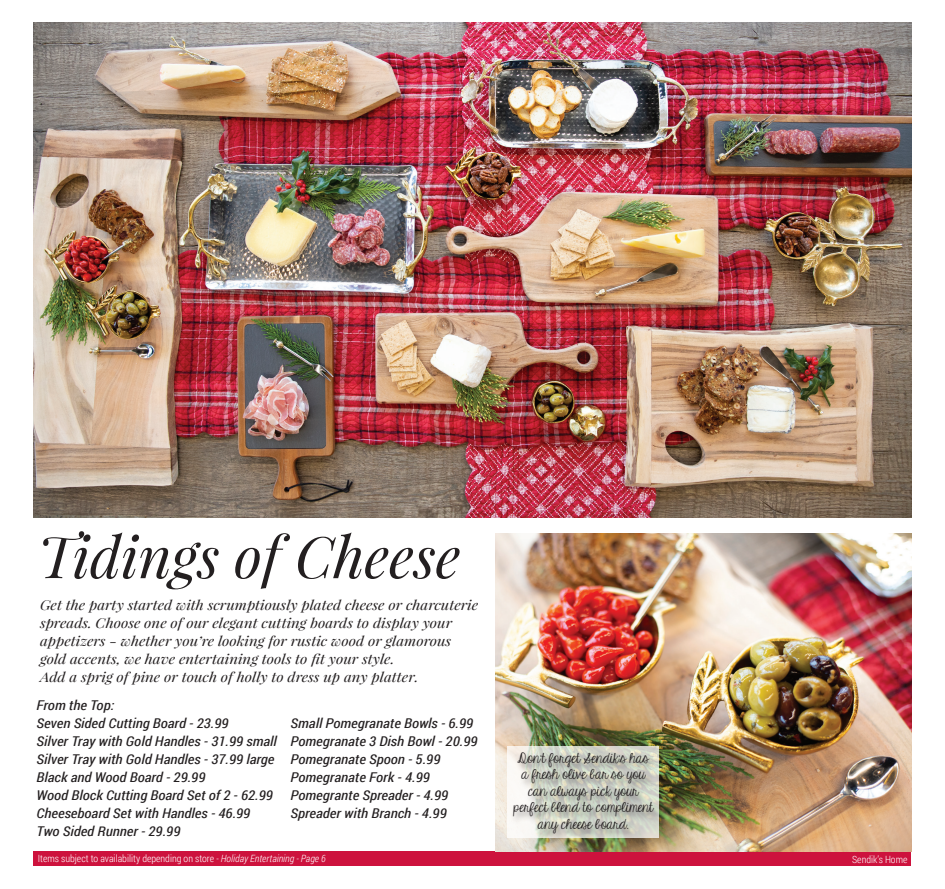
<style>
.page{position:relative;width:945px;height:889px;background:#fff}
.page>*{position:absolute;margin:0;border:0;box-sizing:border-box;transform-origin:0 0}
.t1{font:italic 57.5px "Playfair Display";color:#231f20}
.t2{font:14.38px/16.5px "KG Eyes Wide Open";color:#231f20;text-align:center;scale:1.11 1}
.t3{font:italic 13.5px/18px "Roboto Condensed";color:#231f20;scale:1.11 1}
.t4{font:italic 13.5px/18px "Playfair Display";color:#231f20;scale:1.11 1}
.t5{font:300 10px "Roboto Condensed";color:#fff}
.s1{font-style:italic}
</style>
<div class="page">
<div style="left:34px;top:851px;width:877px;height:15px;background:#cd123d"></div>
<img style="left:34px;top:22px;width:877px;height:495px">
<img style="left:496px;top:534px;width:415px;height:317px">
<svg style="left:507px;top:746px;width:152px;height:92px"></svg>
<div style="left:511px;top:750px;width:152px;height:94px;background:#231f20;opacity:.51"></div>
<h1 class="t1" style="left:38px;top:518px;width:424px">Tidings of Cheese</h1>
<p class="t4" style="left:40px;top:596px;width:396px">Get the party started with scrumptiously plated cheese or charcuterie spreads. Choose one of our elegant cutting boards to display your appetizers - whether you’re looking for rustic wood or glamorous gold accents, we have entertaining tools to fit your style.<br>Add a sprig of pine or touch of holly to dress up any platter.</p>
<p class="t3" style="left:37px;top:695px;width:218px">From the Top:<br>Seven Sided Cutting Board - 23.99<br>Silver Tray with Gold Handles - 31.99 small<br>Silver Tray with Gold Handles - 37.99 large<br>Black and Wood Board - 29.99<br>Wood Block Cutting Board Set of 2 - 62.99<br>Cheeseboard Set with Handles - 46.99<br>Two Sided Runner - 29.99</p>
<p class="t3" style="left:291px;top:713px;width:170px">Small Pomegranate Bowls - 6.99<br>Pomegranate 3 Dish Bowl - 20.99<br>Pomegranate Spoon - 5.99<br>Pomegranate Fork - 4.99<br>Pomegrante Spreader - 4.99<br>Spreader with Branch - 4.99</p>
<p class="t2" style="left:513px;top:751px;width:127px">Don’t forget Sendik’s has a fresh olive bar so you can always pick your perfect blend to compliment any cheese board.</p>
<p class="t5" style="left:38px;top:852px;width:290px">Items subject to availability depending on store - <span class="s1">Holiday Entertaining - Page 6</span></p>
<p class="t5" style="left:852px;top:852px;width:57px">Sendik’s Home</p>
</div>
